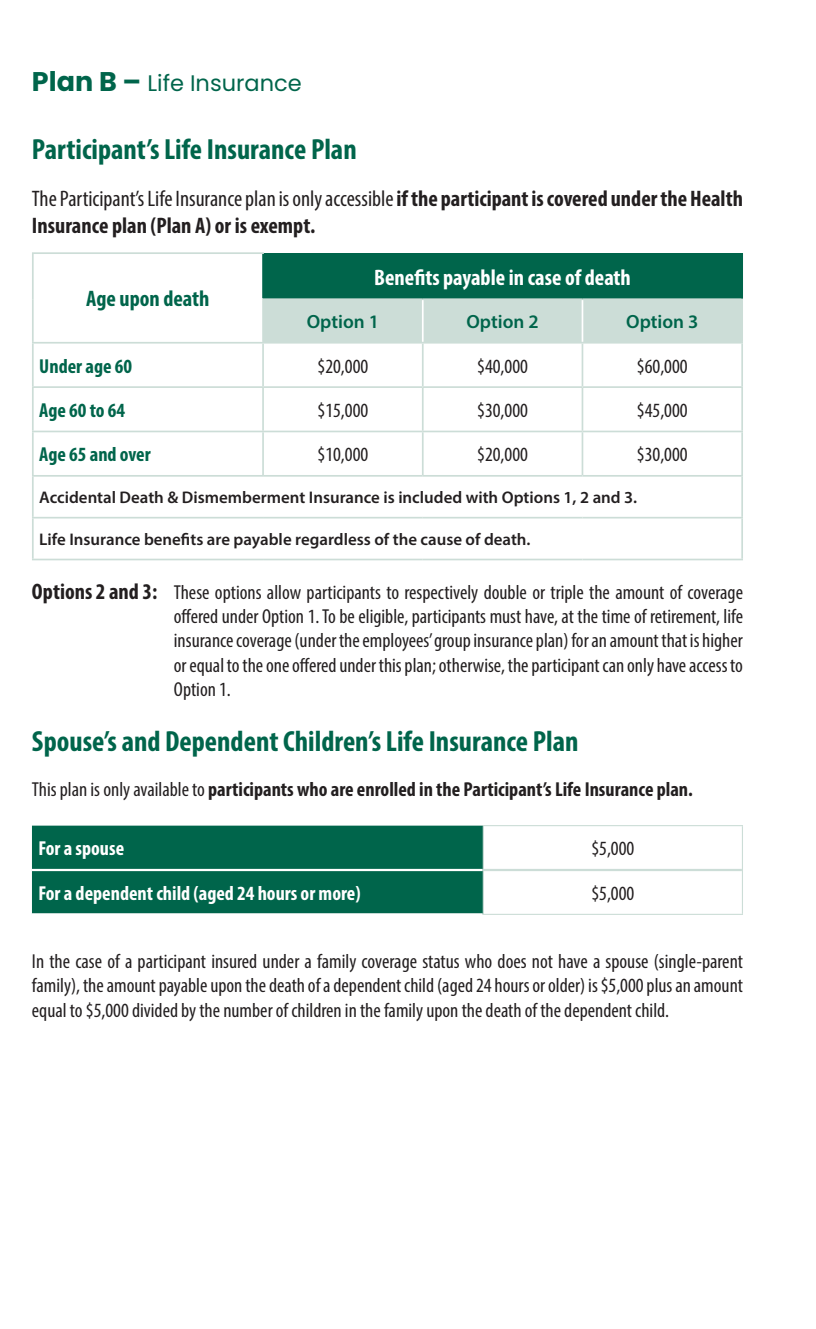
<style>
.page{position:relative;width:816px;height:1329px;background:#fff}
.page>*{position:absolute;margin:0;border:0;box-sizing:border-box;transform-origin:0 0}
.t1{font:700 condensed 29.25px "Myriad Pro";color:#00654b}
.t2{font:700 condensed 22.5px/27px "Myriad Pro";color:#231f20}
.t3{font:700 condensed 22.5px "Myriad Pro";color:#fff}
.t4{font:22.5px "Poppins";color:#00654b}
.t5{font:700 condensed 22.5px "Myriad Pro";color:#00654b}
.t6{font:condensed 20.25px/24.3px "Myriad Pro";color:#231f20;text-align:justify}
.t7{font:700 condensed 20.25px "Myriad Pro";color:#231f20}
.t8{font:700 condensed 20.25px "Myriad Pro";color:#fff}
.t9{font:700 condensed 20.25px "Myriad Pro";color:#00654b}
.t10{font:600 19.12px "Myriad Pro";color:#00654b}
.t11{font:600 16.88px "Myriad Pro";color:#231f20}
.s1{font-weight:700;font-size:27px}
.s2{font-weight:400}
.s3{font-weight:700;font-size:22.5px}
</style>
<div class="page">
<div style="left:263px;top:253px;width:478px;height:46px;background:#00654b"></div>
<div style="left:264px;top:300px;width:477px;height:42px;background:#ccddd7"></div>
<hr style="left:32px;top:252px;width:232px;height:2px;background:#ccddd7">
<hr style="left:32px;top:254px;width:2px;height:45px;background:#ccddd7">
<hr style="left:32px;top:299px;width:2px;height:43px;background:#ccddd7">
<hr style="left:262px;top:254px;width:2px;height:44px;background:#00654b">
<hr style="left:421px;top:300px;width:2px;height:42px;background:#fff">
<hr style="left:581px;top:300px;width:2px;height:42px;background:#fff">
<hr style="left:32px;top:342px;width:231px;height:1px;background:#ccddd7">
<hr style="left:32px;top:343px;width:2px;height:43px;background:#ccddd7">
<hr style="left:263px;top:342px;width:159px;height:1px;background:#ccddd7">
<hr style="left:262px;top:343px;width:2px;height:43px;background:#ccddd7">
<hr style="left:422px;top:342px;width:160px;height:1px;background:#ccddd7">
<hr style="left:421px;top:343px;width:2px;height:43px;background:#ccddd7">
<hr style="left:582px;top:342px;width:160px;height:1px;background:#ccddd7">
<hr style="left:581px;top:343px;width:2px;height:43px;background:#ccddd7">
<hr style="left:741px;top:343px;width:1px;height:43px;background:#ccddd7">
<hr style="left:32px;top:386px;width:231px;height:2px;background:#ccddd7">
<hr style="left:32px;top:388px;width:2px;height:42px;background:#ccddd7">
<hr style="left:263px;top:386px;width:159px;height:2px;background:#ccddd7">
<hr style="left:262px;top:388px;width:2px;height:42px;background:#ccddd7">
<hr style="left:422px;top:386px;width:160px;height:2px;background:#ccddd7">
<hr style="left:421px;top:388px;width:2px;height:42px;background:#ccddd7">
<hr style="left:582px;top:386px;width:160px;height:2px;background:#ccddd7">
<hr style="left:581px;top:388px;width:2px;height:42px;background:#ccddd7">
<hr style="left:741px;top:388px;width:1px;height:42px;background:#ccddd7">
<hr style="left:32px;top:430px;width:231px;height:2px;background:#ccddd7">
<hr style="left:32px;top:432px;width:2px;height:43px;background:#ccddd7">
<hr style="left:263px;top:430px;width:159px;height:2px;background:#ccddd7">
<hr style="left:262px;top:432px;width:2px;height:43px;background:#ccddd7">
<hr style="left:422px;top:430px;width:160px;height:2px;background:#ccddd7">
<hr style="left:421px;top:432px;width:2px;height:43px;background:#ccddd7">
<hr style="left:582px;top:430px;width:160px;height:2px;background:#ccddd7">
<hr style="left:581px;top:432px;width:2px;height:43px;background:#ccddd7">
<hr style="left:741px;top:432px;width:1px;height:43px;background:#ccddd7">
<hr style="left:32px;top:475px;width:231px;height:1px;background:#ccddd7">
<hr style="left:32px;top:476px;width:2px;height:41px;background:#ccddd7">
<hr style="left:263px;top:475px;width:159px;height:1px;background:#ccddd7">
<hr style="left:422px;top:475px;width:160px;height:1px;background:#ccddd7">
<hr style="left:582px;top:475px;width:160px;height:1px;background:#ccddd7">
<hr style="left:741px;top:476px;width:1px;height:41px;background:#ccddd7">
<hr style="left:32px;top:517px;width:231px;height:1px;background:#ccddd7">
<hr style="left:32px;top:518px;width:2px;height:40px;background:#ccddd7">
<hr style="left:263px;top:517px;width:159px;height:1px;background:#ccddd7">
<hr style="left:422px;top:517px;width:160px;height:1px;background:#ccddd7">
<hr style="left:582px;top:517px;width:160px;height:1px;background:#ccddd7">
<hr style="left:741px;top:518px;width:1px;height:40px;background:#ccddd7">
<hr style="left:32px;top:558px;width:231px;height:2px;background:#ccddd7">
<hr style="left:263px;top:558px;width:159px;height:2px;background:#ccddd7">
<hr style="left:422px;top:558px;width:160px;height:2px;background:#ccddd7">
<hr style="left:582px;top:558px;width:160px;height:2px;background:#ccddd7">
<hr style="left:262px;top:298px;width:160px;height:2px;background:#ccddd7">
<hr style="left:262px;top:300px;width:2px;height:42px;background:#ccddd7">
<hr style="left:422px;top:298px;width:160px;height:2px;background:#ccddd7">
<hr style="left:582px;top:298px;width:160px;height:2px;background:#ccddd7">
<hr style="left:741px;top:300px;width:1px;height:42px;background:#ccddd7">
<hr style="left:741px;top:253px;width:1px;height:45px;background:#00654b">
<div style="left:32px;top:825px;width:450px;height:88px;background:#00654b"></div>
<hr style="left:32px;top:868px;width:450px;height:3px;background:#fff">
<hr style="left:482px;top:825px;width:260px;height:1px;background:#ccddd7">
<hr style="left:741px;top:826px;width:1px;height:44px;background:#ccddd7">
<hr style="left:741px;top:870px;width:1px;height:43px;background:#ccddd7">
<hr style="left:483px;top:868px;width:258px;height:3px;background:#ccddd7">
<hr style="left:482px;top:913px;width:260px;height:2px;background:#ccddd7">
<hr style="left:482px;top:826px;width:1px;height:44px;background:#ccddd7">
<hr style="left:482px;top:870px;width:1px;height:43px;background:#ccddd7">
<p class="t4" style="left:32px;top:70px;width:271px"><span class="s1">Plan B –</span> Life Insurance</p>
<p class="t1" style="left:32px;top:131px;width:326px">Participant’s Life Insurance Plan</p>
<p class="t2" style="left:32px;top:185px;width:712px"><span class="s2">The Participant’s Life Insurance plan is only accessible</span> if the participant is covered under the Health<br>Insurance plan (Plan A) or is exempt.</p>
<p class="t5" style="left:86px;top:285px;width:125px">Age upon death</p>
<p class="t3" style="left:374px;top:263px;width:258px">Benefits payable in case of death</p>
<p class="t10" style="left:306px;top:309px;width:74px">Option 1</p>
<p class="t10" style="left:466px;top:309px;width:74px">Option 2</p>
<p class="t10" style="left:625px;top:309px;width:74px">Option 3</p>
<p class="t9" style="left:39px;top:353px;width:94px">Under age 60</p>
<p class="t6" style="left:317px;top:353px;width:52px">$20,000</p>
<p class="t6" style="left:477px;top:353px;width:52px">$40,000</p>
<p class="t6" style="left:636px;top:353px;width:52px">$60,000</p>
<p class="t9" style="left:39px;top:397px;width:87px">Age 60 to 64</p>
<p class="t6" style="left:317px;top:398px;width:52px">$15,000</p>
<p class="t6" style="left:477px;top:398px;width:52px">$30,000</p>
<p class="t6" style="left:636px;top:398px;width:52px">$45,000</p>
<p class="t9" style="left:39px;top:442px;width:113px">Age 65 and over</p>
<p class="t6" style="left:317px;top:442px;width:52px">$10,000</p>
<p class="t6" style="left:477px;top:442px;width:52px">$20,000</p>
<p class="t6" style="left:636px;top:442px;width:52px">$30,000</p>
<p class="t11" style="left:39px;top:486px;width:599px">Accidental Death &amp; Dismemberment Insurance is included with Options 1, 2 and 3.</p>
<p class="t11" style="left:39px;top:528px;width:492px">Life Insurance benefits are payable regardless of the cause of death.</p>
<p class="t6" style="left:174px;top:579px;width:570px;text-indent:-142px"><span class="s3">Options 2 and 3:</span> These options allow participants to respectively double or triple the amount of coverage offered under Option 1. To be eligible, participants must have, at the time of retirement, life insurance coverage (under the employees’ group insurance plan) for an amount that is higher or equal to the one offered under this plan; otherwise, the participant can only have access to Option 1.</p>
<p class="t1" style="left:32px;top:723px;width:548px">Spouse’s and Dependent Children’s Life Insurance Plan</p>
<p class="t7" style="left:32px;top:776px;width:662px"><span class="s2">This plan is only available to</span> participants who are enrolled in the Participant’s Life Insurance plan.</p>
<p class="t8" style="left:38px;top:836px;width:87px">For a spouse</p>
<p class="t6" style="left:591px;top:836px;width:44px">$5,000</p>
<p class="t8" style="left:38px;top:880px;width:323px">For a dependent child (aged 24 hours or more)</p>
<p class="t6" style="left:591px;top:880px;width:44px">$5,000</p>
<p class="t6" style="left:32px;top:948px;width:712px">In the case of a participant insured under a family coverage status who does not have a spouse (single-parent family), the amount payable upon the death of a dependent child (aged 24 hours or older) is $5,000 plus an amount equal to $5,000 divided by the number of children in the family upon the death of the dependent child.</p>
</div>
